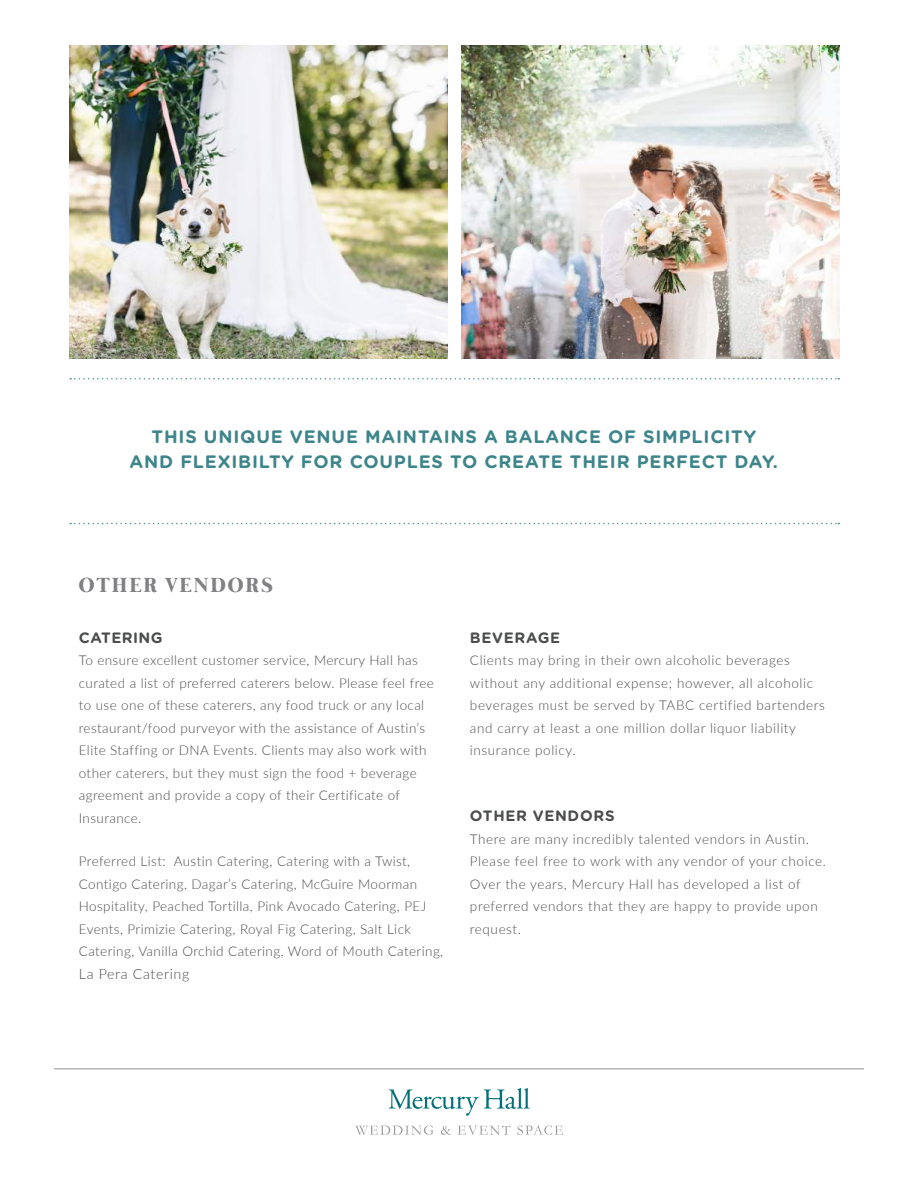
<style>
.page{position:relative;width:918px;height:1188px;background:#fff}
.page>*{position:absolute;margin:0;border:0;box-sizing:border-box;transform-origin:0 0}
.t1{font:700 21px "Mermaid";letter-spacing:.1em;color:#818184}
.t2{font:700 18px/25.5px "Gotham Rounded";letter-spacing:.045em;color:#3d858b;text-align:center}
.t3{font:700 15px "Gotham Rounded";letter-spacing:.045em;color:#4b4c4d}
.t4{font:300 14.25px "Lato";letter-spacing:.045em;color:#4b4c4d}
.t5{font:300 13.5px/22.5px "Lato";letter-spacing:.03em;color:#4b4c4d}
</style>
<div class="page">
<svg style="left:389px;top:1088px;width:141px;height:28px"></svg>
<hr style="left:54px;top:1068px;width:810px;height:2px;background:#6c6d70">
<svg style="left:356px;top:1126px;width:78px;height:9px"></svg>
<svg style="left:441px;top:1126px;width:10px;height:9px"></svg>
<svg style="left:458px;top:1125px;width:52px;height:10px"></svg>
<svg style="left:517px;top:1125px;width:46px;height:10px"></svg>
<svg style="left:70px;top:523px;width:769px;height:1px"></svg>
<svg style="left:70px;top:378px;width:769px;height:2px"></svg>
<img style="left:69px;top:45px;width:378px;height:314px">
<img style="left:461px;top:45px;width:378px;height:314px">
<h2 class="t2" style="left:130px;top:423px;width:650px">THIS UNIQUE VENUE MAINTAINS A BALANCE OF SIMPLICITY<br>AND FLEXIBILTY FOR COUPLES TO CREATE THEIR PERFECT DAY.</h2>
<h1 class="t1" style="left:79px;top:574px;width:195px">OTHER VENDORS</h1>
<p class="t3" style="left:79px;top:626px;width:85px">CATERING</p>
<p class="t5" style="left:79px;top:648px;width:357px">To ensure excellent customer service, Mercury Hall has curated a list of preferred caterers below. Please feel free to use one of these caterers, any food truck or any local restaurant/food purveyor with the assistance of Austin’s Elite Staffing or DNA Events. Clients may also work with other caterers, but they must sign the food + beverage agreement and provide a copy of their Certificate of Insurance.</p>
<p class="t5" style="left:79px;top:850px;width:366px">Preferred List: Austin Catering, Catering with a Twist, Contigo Catering, Dagar’s Catering, McGuire Moorman Hospitality, Peached Tortilla, Pink Avocado Catering, PEJ Events, Primizie Catering, Royal Fig Catering, Salt Lick Catering, Vanilla Orchid Catering, Word of Mouth Catering,</p>
<p class="t4" style="left:79px;top:964px;width:112px">La Pera Catering</p>
<p class="t3" style="left:470px;top:626px;width:92px">BEVERAGE</p>
<p class="t5" style="left:470px;top:648px;width:356px">Clients may bring in their own alcoholic beverages without any additional expense; however, all alcoholic beverages must be served by TABC certified bartenders and carry at least a one million dollar liquor liability insurance policy.</p>
<p class="t3" style="left:470px;top:805px;width:146px">OTHER VENDORS</p>
<p class="t5" style="left:470px;top:827px;width:358px">There are many incredibly talented vendors in Austin.<br>Please feel free to work with any vendor of your choice.<br>Over the years, Mercury Hall has developed a list of preferred vendors that they are happy to provide upon request.</p>
</div>
